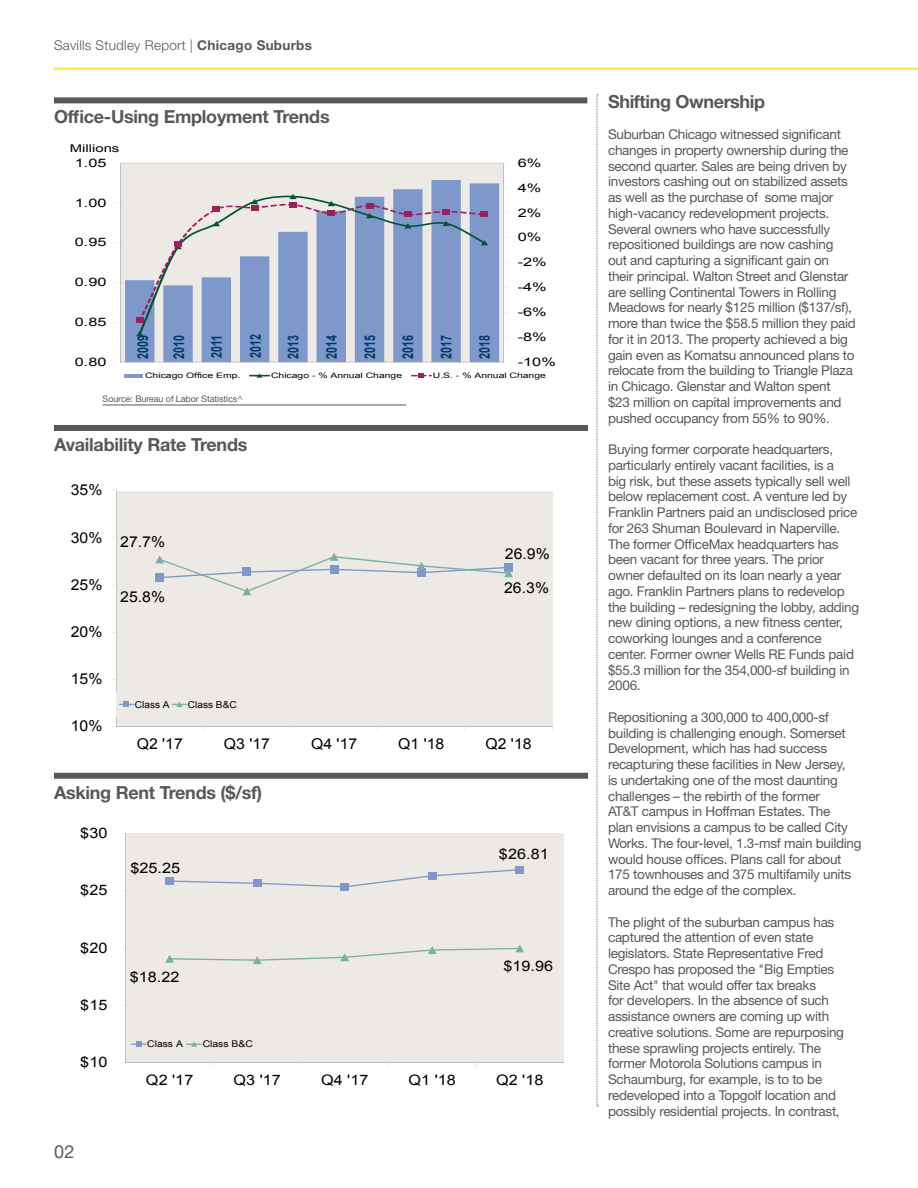
<style>
.page{position:relative;width:918px;height:1188px;background:#fff}
.page>*{position:absolute;margin:0;border:0;box-sizing:border-box;transform-origin:0 0}
.H_GraphHeader{font:700 18px "Helvetica Neue LT Std";letter-spacing:-.015em;color:#57585a}
.H_Body{font:700 18px "Helvetica Neue LT Std";letter-spacing:-.02em;color:#57585a}
.t1{font:18px "Helvetica Neue LT Std";color:#57585a}
.t2{font:15px "Arial";color:#000;scale:1.06 1}
.t3{font:700 14.85px "Arial";color:#003a65;scale:.72 1}
.t4{font:14.4px "Arial";color:#000;scale:1.12 1}
.H_Body-2{font:13.5px/15.8px "Helvetica Neue LT Std";letter-spacing:-.02em;color:#57585a}
.t5{font:300 13.5px "Helvetica Neue LT Std";letter-spacing:.02em;color:#57585a}
.t6{font:11.7px "Arial";color:#000;scale:1.39 1}
.t7{font:10.65px "Arial";color:#000;scale:1.39 1}
.t8{font:9.6px "Arial";color:#000;scale:1.06 1}
.t9{font:9.3px "Arial";color:#000;scale:1.12 1}
.H_GraphSource{font:9px "Helvetica Neue LT Std";letter-spacing:-.01em;color:#57585a}
.t10{font:7.5px "Arial";color:#000;scale:1.39 1}
.s1{font-weight:700}
</style>
<div class="page">
<hr style="left:54px;top:67px;width:864px;height:3px;background:#ffe94d">
<svg style="left:597px;top:94px;width:1px;height:1013px"></svg>
<hr style="left:103px;top:405px;width:303px;height:1px;background:#57585a">
<svg style="left:120px;top:163px;width:384px;height:199px;background:#e9e6e1"></svg>
<svg style="left:125px;top:180px;width:374px;height:182px;background:#acb9d5"></svg>
<hr style="left:504px;top:163px;width:1px;height:199px;background:#c0c0c0">
<hr style="left:121px;top:163px;width:1px;height:199px;background:#c0c0c0">
<svg style="left:139px;top:323px;width:347px;height:12px;background:#97aad0"></svg>
<svg style="left:136px;top:331px;width:7px;height:5px"></svg>
<svg style="left:136px;top:194px;width:352px;height:129px;background:#a9b5d0"></svg>
<hr style="left:124px;top:374px;width:19px;height:4px;background:#7f98cc">
<svg style="left:249px;top:373px;width:21px;height:5px"></svg>
<svg style="left:411px;top:373px;width:21px;height:5px"></svg>
<div style="left:54px;top:97px;width:533px;height:6px;background:#57585a"></div>
<div style="left:126px;top:833px;width:438px;height:230px;background:#ede9e4"></div>
<hr style="left:126px;top:833px;width:1px;height:230px;background:#c0c0c0">
<hr style="left:126px;top:1063px;width:438px;height:1px;background:#c0c0c0">
<svg style="left:174px;top:869px;width:341px;height:18px"></svg>
<div style="left:515px;top:866px;width:9px;height:8px;background:#7f98cc"></div>
<div style="left:428px;top:872px;width:9px;height:8px;background:#7f98cc"></div>
<div style="left:340px;top:883px;width:9px;height:8px;background:#7f98cc"></div>
<div style="left:253px;top:879px;width:9px;height:8px;background:#7f98cc"></div>
<div style="left:165px;top:877px;width:9px;height:8px;background:#7f98cc"></div>
<svg style="left:165px;top:944px;width:359px;height:20px"></svg>
<svg style="left:131px;top:1042px;width:15px;height:5px"></svg>
<svg style="left:186px;top:1042px;width:16px;height:5px"></svg>
<div style="left:54px;top:773px;width:534px;height:6px;background:#57585a"></div>
<div style="left:116px;top:491px;width:436px;height:236px;background:#ede9e4"></div>
<hr style="left:116px;top:491px;width:1px;height:236px;background:#c0c0c0">
<hr style="left:116px;top:726px;width:436px;height:1px;background:#c0c0c0">
<svg style="left:155px;top:553px;width:358px;height:42px"></svg>
<div style="left:116px;top:692px;width:121px;height:25px;background:#ede9e4"></div>
<svg style="left:119px;top:702px;width:15px;height:5px"></svg>
<svg style="left:172px;top:702px;width:15px;height:5px"></svg>
<div style="left:54px;top:425px;width:534px;height:6px;background:#57585a"></div>
<p class="t5" style="left:54px;top:37px;width:260px">Savills Studley Report | <span class="s1">Chicago Suburbs</span></p>
<p class="H_GraphHeader" style="left:54px;top:106px;width:277px">Office-Using Employment Trends</p>
<p class="t7" style="left:70px;top:142px;width:37px">Millions</p>
<p class="t6" style="left:75px;top:155px;width:24px">1.05</p>
<p class="t6" style="left:75px;top:195px;width:24px">1.00</p>
<p class="t6" style="left:75px;top:235px;width:24px">0.95</p>
<p class="t6" style="left:75px;top:274px;width:24px">0.90</p>
<p class="t6" style="left:75px;top:314px;width:24px">0.85</p>
<p class="t6" style="left:75px;top:354px;width:24px">0.80</p>
<p class="t6" style="left:518px;top:155px;width:18px">6%</p>
<p class="t6" style="left:518px;top:180px;width:18px">4%</p>
<p class="t6" style="left:518px;top:205px;width:18px">2%</p>
<p class="t6" style="left:518px;top:230px;width:18px">0%</p>
<p class="t6" style="left:518px;top:255px;width:22px">-2%</p>
<p class="t6" style="left:518px;top:279px;width:22px">-4%</p>
<p class="t3" style="left:133px;top:359px;width:35px;rotate:-90deg">2009</p>
<p class="t3" style="left:169px;top:359px;width:35px;rotate:-90deg">2010</p>
<p class="t3" style="left:207px;top:358px;width:34px;rotate:-90deg">2011</p>
<p class="t3" style="left:246px;top:358px;width:35px;rotate:-90deg">2012</p>
<p class="t3" style="left:283px;top:359px;width:35px;rotate:-90deg">2013</p>
<p class="t3" style="left:322px;top:359px;width:35px;rotate:-90deg">2014</p>
<p class="t3" style="left:360px;top:359px;width:35px;rotate:-90deg">2015</p>
<p class="t3" style="left:398px;top:359px;width:35px;rotate:-90deg">2016</p>
<p class="t3" style="left:436px;top:359px;width:35px;rotate:-90deg">2017</p>
<p class="t3" style="left:475px;top:359px;width:35px;rotate:-90deg">2018</p>
<p class="t6" style="left:518px;top:304px;width:22px">-6%</p>
<p class="t6" style="left:518px;top:329px;width:22px">-8%</p>
<p class="t6" style="left:518px;top:354px;width:29px">-10%</p>
<p class="t10" style="left:145px;top:371px;width:70px">Chicago Office Emp.</p>
<p class="t10" style="left:271px;top:371px;width:96px">Chicago - % Annual Change</p>
<p class="t10" style="left:433px;top:371px;width:83px">U.S. - % Annual Change</p>
<p class="H_GraphSource" style="left:103px;top:393px;width:142px">Source: Bureau of Labor Statistics^</p>
<p class="H_GraphHeader" style="left:54px;top:433px;width:195px">Availability Rate Trends</p>
<p class="t2" style="left:71px;top:480px;width:31px">35%</p>
<p class="t2" style="left:71px;top:528px;width:31px">30%</p>
<p class="t2" style="left:71px;top:575px;width:31px">25%</p>
<p class="t2" style="left:71px;top:622px;width:31px">20%</p>
<p class="t2" style="left:71px;top:669px;width:31px">15%</p>
<p class="t2" style="left:71px;top:716px;width:31px">10%</p>
<p class="t2" style="left:120px;top:532px;width:44px">27.7%</p>
<p class="t2" style="left:120px;top:586px;width:44px">25.8%</p>
<p class="t8" style="left:135px;top:698px;width:34px">Class A</p>
<p class="t8" style="left:188px;top:698px;width:48px">Class B&amp;C</p>
<p class="t2" style="left:505px;top:544px;width:44px">26.9%</p>
<p class="t2" style="left:504px;top:578px;width:44px">26.3%</p>
<p class="t2" style="left:137px;top:734px;width:45px">Q2 '17</p>
<p class="t2" style="left:224px;top:734px;width:45px">Q3 '17</p>
<p class="t2" style="left:311px;top:734px;width:45px">Q4 '17</p>
<p class="t2" style="left:398px;top:734px;width:45px">Q1 '18</p>
<p class="t2" style="left:485px;top:734px;width:45px">Q2 '18</p>
<p class="H_GraphHeader" style="left:54px;top:781px;width:210px">Asking Rent Trends ($/sf)</p>
<p class="t4" style="left:80px;top:823px;width:26px">$30</p>
<p class="t4" style="left:80px;top:881px;width:26px">$25</p>
<p class="t4" style="left:80px;top:938px;width:26px">$20</p>
<p class="t4" style="left:80px;top:996px;width:26px">$15</p>
<p class="t4" style="left:80px;top:1053px;width:26px">$10</p>
<p class="t4" style="left:130px;top:858px;width:46px">$25.25</p>
<p class="t4" style="left:130px;top:967px;width:46px">$18.22</p>
<p class="t9" style="left:147px;top:1038px;width:33px">Class A</p>
<p class="t9" style="left:203px;top:1038px;width:46px">Class B&amp;C</p>
<p class="t4" style="left:499px;top:844px;width:46px">$26.81</p>
<p class="t4" style="left:503px;top:957px;width:46px">$19.96</p>
<p class="t4" style="left:146px;top:1070px;width:44px">Q2 '17</p>
<p class="t4" style="left:234px;top:1070px;width:44px">Q3 '17</p>
<p class="t4" style="left:321px;top:1070px;width:44px">Q4 '17</p>
<p class="t4" style="left:409px;top:1070px;width:44px">Q1 '18</p>
<p class="t4" style="left:496px;top:1070px;width:44px">Q2 '18</p>
<p class="t1" style="left:54px;top:1141px;width:22px">02</p>
<p class="H_Body" style="left:608px;top:90px;width:159px">Shifting Ownership</p>
<p class="H_Body-2" style="left:608px;top:126px;width:249px">Suburban Chicago witnessed significant changes in property ownership during the second quarter. Sales are being driven by investors cashing out on stabilized assets as well as the purchase of some major high-vacancy redevelopment projects.<br>Several owners who have successfully repositioned buildings are now cashing out and capturing a significant gain on their principal. Walton Street and Glenstar are selling Continental Towers in Rolling Meadows for nearly $125 million ($137/sf), more than twice the $58.5 million they paid for it in 2013. The property achieved a big gain even as Komatsu announced plans to relocate from the building to Triangle Plaza in Chicago. Glenstar and Walton spent $23 million on capital improvements and pushed occupancy from 55% to 90%.</p>
<p class="H_Body-2" style="left:608px;top:441px;width:253px">Buying former corporate headquarters, particularly entirely vacant facilities, is a<br>big risk, but these assets typically sell well below replacement cost. A venture led by Franklin Partners paid an undisclosed price for 263 Shuman Boulevard in Naperville.<br>The former OfficeMax headquarters has been vacant for three years. The prior owner defaulted on its loan nearly a year ago. Franklin Partners plans to redevelop the building – redesigning the lobby, adding new dining options, a new fitness center, coworking lounges and a conference center. Former owner Wells RE Funds paid $55.3 million for the 354,000-sf building in 2006.</p>
<p class="H_Body-2" style="left:608px;top:709px;width:255px">Repositioning a 300,000 to 400,000-sf building is challenging enough. Somerset Development, which has had success recapturing these facilities in New Jersey,<br>is undertaking one of the most daunting challenges – the rebirth of the former<br>AT&amp;T campus in Hoffman Estates. The<br>plan envisions a campus to be called City Works. The four-level, 1.3-msf main building would house offices. Plans call for about 175 townhouses and 375 multifamily units around the edge of the complex.</p>
<p class="H_Body-2" style="left:608px;top:914px;width:238px">The plight of the suburban campus has captured the attention of even state legislators. State Representative Fred Crespo has proposed the "Big Empties Site Act" that would offer tax breaks<br>for developers. In the absence of such assistance owners are coming up with creative solutions. Some are repurposing these sprawling projects entirely. The former Motorola Solutions campus in Schaumburg, for example, is to to be redeveloped into a Topgolf location and possibly residential projects. In contrast,</p>
</div>
